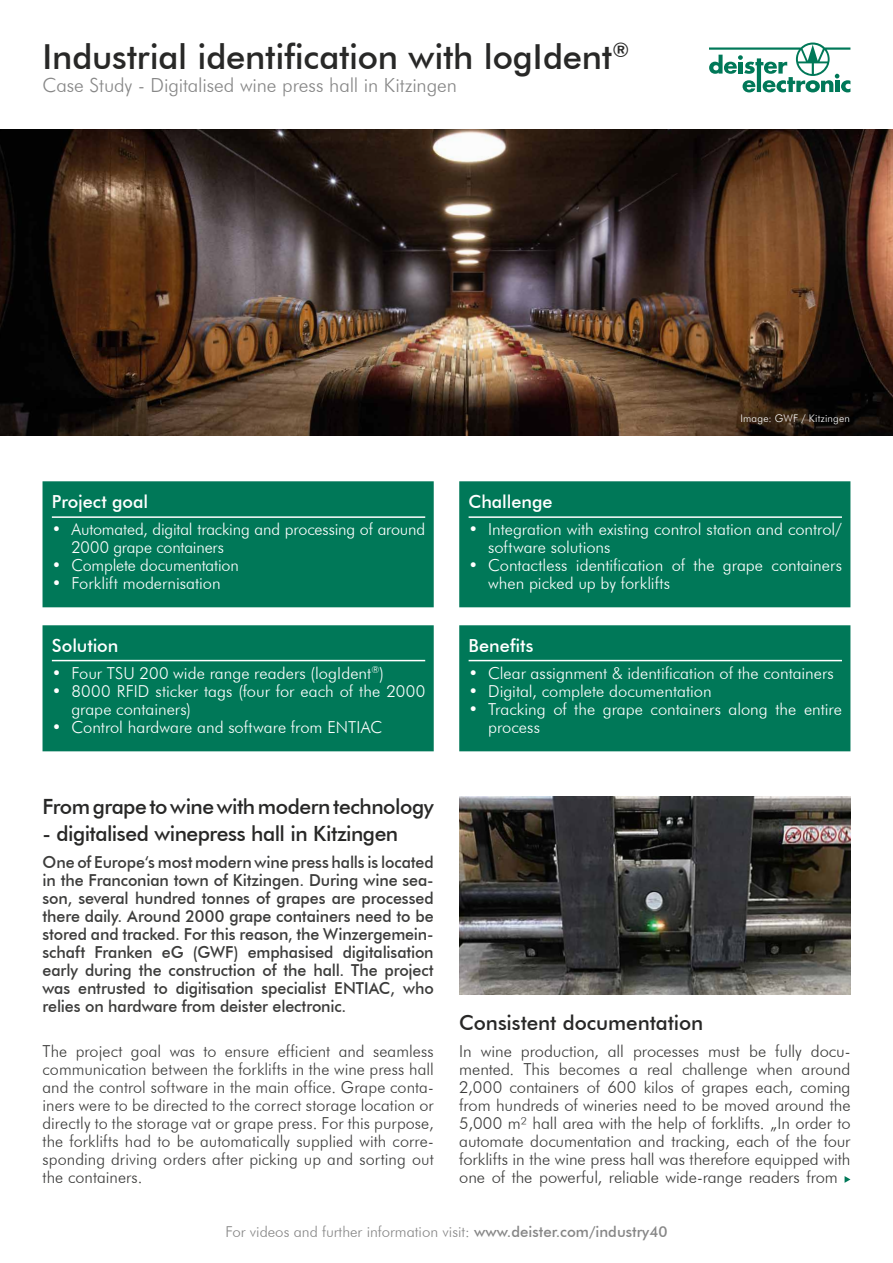
<style>
.page{position:relative;width:893px;height:1263px;background:#fff}
.page>*{position:absolute;margin:0;border:0;box-sizing:border-box;transform-origin:0 0}
.t1{font:500 34.5px "Futura BT";letter-spacing:-.005em;color:#282827}
.t2{font:500 21px "Futura BT";letter-spacing:-.025em;color:#282827}
.t3{font:500 20.7px "Futura BT";letter-spacing:-.005em;color:#282827}
.t4{font:300 19.5px "Futura BT";letter-spacing:-.005em;color:#878787}
.t5{font:500 18px "Futura BT";letter-spacing:-.005em;color:#fff}
.t6{font:300 16.5px/18px "Futura BT";color:#3c3c3b;text-align:justify}
.t7{font:300 16.5px/18px "Futura BT";color:#fff}
.t8{font:500 16.5px/18px "Futura BT";letter-spacing:-.01em;color:#3c3c3b;text-align:justify}
.t9{font:300 15px "Futura BT";color:#878787}
.t10{font:300 10.5px "Futura BT";letter-spacing:.02em;color:#fff}
.s1{font-weight:500}
</style>
<div class="page">
<div style="left:43px;top:481px;width:391px;height:126px;background:#007858"></div>
<img style="left:0;top:130px;width:893px;height:306px">
<img style="left:459px;top:796px;width:391px;height:198px">
<hr style="left:52px;top:516px;width:373px;height:2px;background:#fff">
<svg style="left:845px;top:1176px;width:5px;height:7px"></svg>
<div style="left:459px;top:481px;width:391px;height:126px;background:#007858"></div>
<hr style="left:469px;top:516px;width:373px;height:2px;background:#fff">
<div style="left:43px;top:625px;width:391px;height:126px;background:#007858"></div>
<hr style="left:52px;top:660px;width:373px;height:1px;background:#fff">
<div style="left:459px;top:625px;width:391px;height:126px;background:#007858"></div>
<hr style="left:469px;top:660px;width:373px;height:1px;background:#fff">
<svg style="left:709px;top:43px;width:141px;height:49px"></svg>
<h1 class="t1" style="left:43px;top:36px;width:588px">Industrial identification with logIdent<sup>®</sup></h1>
<p class="t4" style="left:43px;top:74px;width:416px">Case Study - Digitalised wine press hall in Kitzingen</p>
<p class="t10" style="left:740px;top:412px;width:111px">Image: GWF / Kitzingen</p>
<p class="t5" style="left:52px;top:490px;width:98px">Project goal</p>
<p class="t7" style="left:71px;top:520px;width:355px;text-indent:-20px">• Automated, digital tracking and processing of around<br>2000 grape containers</p>
<p class="t7" style="left:52px;top:556px;width:188px">• Complete documentation</p>
<p class="t7" style="left:52px;top:574px;width:170px">• Forklift modernisation</p>
<p class="t5" style="left:52px;top:634px;width:68px">Solution</p>
<p class="t7" style="left:52px;top:664px;width:334px">• Four TSU 200 wide range readers (logIdent<sup>®</sup>)</p>
<p class="t7" style="left:71px;top:682px;width:355px;text-indent:-20px">• 8000 RFID sticker tags (four for each of the 2000 grape containers)</p>
<p class="t7" style="left:52px;top:718px;width:332px">• Control hardware and software from ENTIAC</p>
<p class="t5" style="left:469px;top:490px;width:85px">Challenge</p>
<p class="t7" style="left:488px;top:520px;width:355px;text-indent:-20px">• Integration with existing control station and control/ software solutions</p>
<p class="t7" style="left:488px;top:556px;width:355px;text-indent:-20px">• Contactless identification of the grape containers when picked up by forklifts</p>
<p class="t5" style="left:469px;top:634px;width:66px">Benefits</p>
<p class="t7" style="left:469px;top:664px;width:367px">• Clear assignment &amp; identification of the containers</p>
<p class="t7" style="left:469px;top:682px;width:245px">• Digital, complete documentation</p>
<p class="t7" style="left:488px;top:700px;width:355px;text-indent:-20px">• Tracking of the grape containers along the entire process</p>
<p class="t2" style="left:43px;top:793px;width:393px">From grape to wine with modern technology</p>
<p class="t2" style="left:43px;top:820px;width:357px">- digitalised winepress hall in Kitzingen</p>
<p class="t8" style="left:43px;top:853px;width:393px">One of Europe‘s most modern wine press halls is located in the Franconian town of Kitzingen. During wine sea&shy;son, several hundred tonnes of grapes are processed there daily. Around 2000 grape containers need to be stored and tracked. For this reason, the Winzergemein&shy;schaft Franken eG (GWF) emphasised digitalisation early during the construction of the hall. The project was entrusted to digitisation specialist ENTIAC, who relies on hardware from deister electronic.</p>
<p class="t6" style="left:43px;top:1042px;width:393px">The project goal was to ensure efficient and seamless communication between the forklifts in the wine press hall and the control software in the main office. Grape conta&shy;iners were to be directed to the correct storage location or directly to the storage vat or grape press. For this purpose, the forklifts had to be automatically supplied with corre&shy;sponding driving orders after picking up and sorting out the containers.</p>
<p class="t3" style="left:459px;top:1010px;width:245px">Consistent documentation</p>
<p class="t6" style="left:459px;top:1042px;width:393px">In wine production, all processes must be fully docu&shy;mented. This becomes a real challenge when around 2,000 containers of 600 kilos of grapes each, coming from hundreds of wineries need to be moved around the 5,000 m² hall area with the help of forklifts. „In order to automate documentation and tracking, each of the four forklifts in the wine press hall was therefore equipped with one of the powerful, reliable wide-range readers from</p>
<p class="t9" style="left:225px;top:1222px;width:443px">For videos and further information visit: <span class="s1">www.deister.com/industry40</span></p>
</div>
